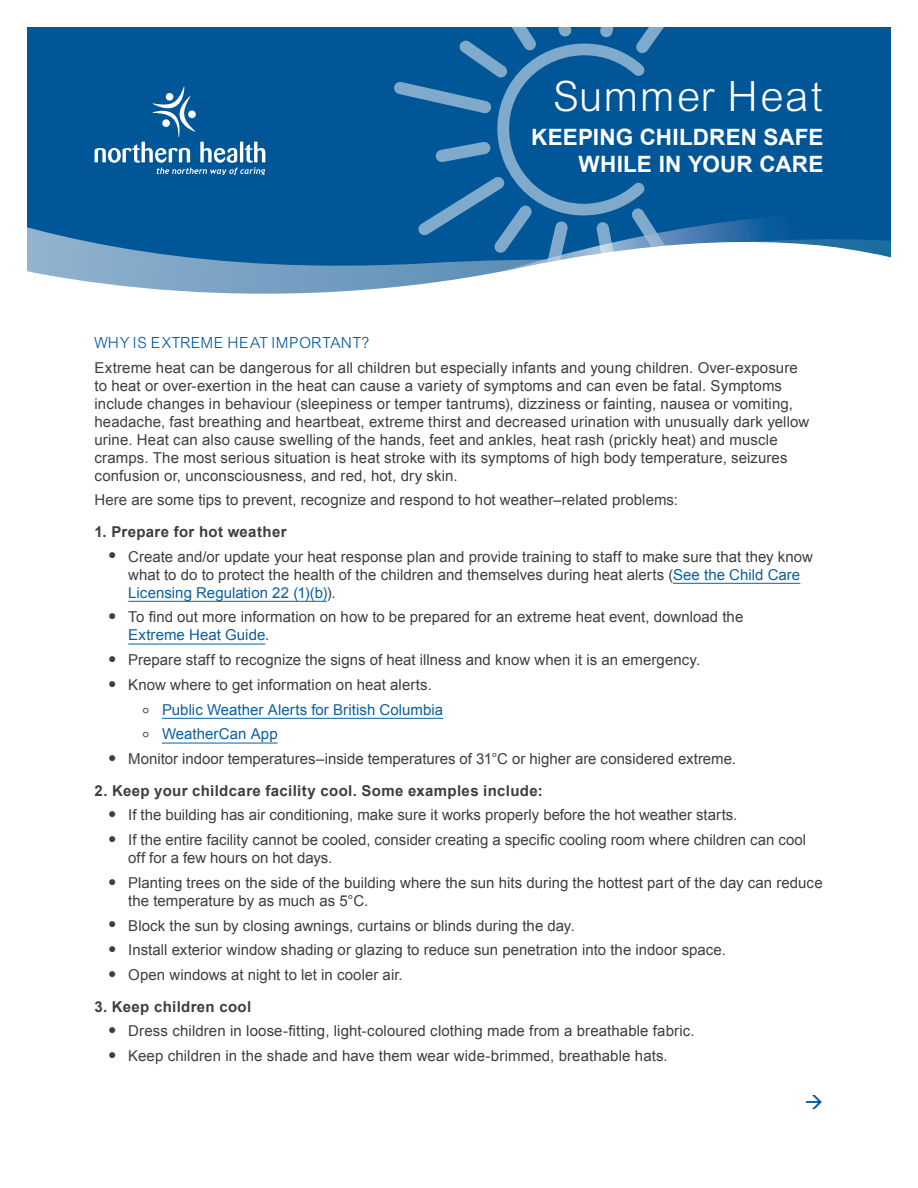
<style>
.page{position:relative;width:918px;height:1188px;background:#fff}
.page>*{position:absolute;margin:0;border:0;box-sizing:border-box;transform-origin:0 0}
.t1{font:45px "Arial Lgt";letter-spacing:.03em;color:#fff}
.Bullets_-_1st_level_10_12pt{font:700 22.5px/27px "Arial";letter-spacing:.01em;color:#fff;text-align:right}
.HEAD{font:16.5px "Arial Lgt";letter-spacing:.01em;color:#015698}
.Body_Copy_-_10_12pt{font:15px/18px "Arial";letter-spacing:.005em;color:#3e3e3f}
.Numbered_Subhead_10_12pt{font:700 15px "Arial";letter-spacing:.025em;color:#3e3e3f}
.t2{font:15px "Arial";letter-spacing:.005em;color:#0b5fa0}
.s1{font-size:13.8px}
.s2{color:#0b5fa0}
.s3{font-family:"Arial Narrow";font-size:22.5px;color:#3e3e3f}
</style>
<div class="page">
<div style="left:27px;top:27px;width:864px;height:279px;background:#015698"></div>
<svg style="left:394px;top:27px;width:270px;height:167px"></svg>
<svg style="left:27px;top:194px;width:864px;height:112px"></svg>
<svg style="left:378px;top:242px;width:513px;height:64px;background:#cedeea"></svg>
<hr style="left:673px;top:583px;width:127px;height:1px;background:#0b5fa0">
<hr style="left:128px;top:601px;width:199px;height:1px;background:#0b5fa0">
<hr style="left:128px;top:644px;width:137px;height:1px;background:#0b5fa0">
<hr style="left:162px;top:718px;width:281px;height:1px;background:#0b5fa0">
<hr style="left:162px;top:743px;width:116px;height:1px;background:#0b5fa0">
<svg style="left:95px;top:87px;width:170px;height:88px"></svg>
<p class="t1" style="left:555px;top:71px;width:270px">Summer Heat</p>
<p class="Bullets_-_1st_level_10_12pt" style="left:531px;top:124px;width:294px">KEEPING CHILDREN SAFE<br>WHILE IN YOUR CARE</p>
<p class="HEAD" style="left:94px;top:333px;width:277px">WHY IS EXTREME HEAT IMPORTANT?</p>
<p class="Body_Copy_-_10_12pt" style="left:94px;top:358px;width:716px">Extreme heat can be dangerous for all children but especially infants and young children. Over-exposure to heat or over-exertion in the heat can cause a variety of symptoms and can even be fatal. Symptoms include changes in behaviour (sleepiness or temper tantrums), dizziness or fainting, nausea or vomiting, headache, fast breathing and heartbeat, extreme thirst and decreased urination with unusually dark yellow urine. Heat can also cause swelling of the hands, feet and ankles, heat rash (prickly heat) and muscle cramps. The most serious situation is heat stroke with its symptoms of high body temperature, seizures confusion or, unconsciousness, and red, hot, dry skin.</p>
<p class="Body_Copy_-_10_12pt" style="left:94px;top:491px;width:585px">Here are some tips to prevent, recognize and respond to hot weather–related problems:</p>
<p class="Numbered_Subhead_10_12pt" style="left:94px;top:523px;width:194px">1. Prepare for hot weather</p>
<p class="Body_Copy_-_10_12pt" style="left:128px;top:547px;width:686px;text-indent:-20px"><span class="s1">●</span> Create and/or update your heat response plan and provide training to staff to make sure that they know what to do to protect the health of the children and themselves during heat alerts (<span class="s2">See the Child Care<br>Licensing Regulation 22 (1)(b)</span>).</p>
<p class="Body_Copy_-_10_12pt" style="left:128px;top:608px;width:617px;text-indent:-20px"><span class="s1">●</span> To find out more information on how to be prepared for an extreme heat event, download the<br><span class="s2">Extreme Heat Guide</span>.</p>
<p class="Body_Copy_-_10_12pt" style="left:108px;top:651px;width:594px"><span class="s1">●</span> Prepare staff to recognize the signs of heat illness and know when it is an emergency.</p>
<p class="Body_Copy_-_10_12pt" style="left:108px;top:676px;width:325px"><span class="s1">●</span> Know where to get information on heat alerts.</p>
<p class="t2" style="left:142px;top:699px;width:303px"><span class="s3">◦</span> Public Weather Alerts for British Columbia</p>
<p class="t2" style="left:142px;top:724px;width:137px"><span class="s3">◦</span> WeatherCan App</p>
<p class="Body_Copy_-_10_12pt" style="left:108px;top:750px;width:630px"><span class="s1">●</span> Monitor indoor temperatures–inside temperatures of 31°C or higher are considered extreme.</p>
<p class="Numbered_Subhead_10_12pt" style="left:94px;top:781px;width:450px">2. Keep your childcare facility cool. Some examples include:</p>
<p class="Body_Copy_-_10_12pt" style="left:108px;top:806px;width:631px"><span class="s1">●</span> If the building has air conditioning, make sure it works properly before the hot weather starts.</p>
<p class="Body_Copy_-_10_12pt" style="left:128px;top:831px;width:679px;text-indent:-20px"><span class="s1">●</span> If the entire facility cannot be cooled, consider creating a specific cooling room where children can cool off for a few hours on hot days.</p>
<p class="Body_Copy_-_10_12pt" style="left:128px;top:874px;width:696px;text-indent:-20px"><span class="s1">●</span> Planting trees on the side of the building where the sun hits during the hottest part of the day can reduce the temperature by as much as 5°C.</p>
<p class="Body_Copy_-_10_12pt" style="left:108px;top:916px;width:468px"><span class="s1">●</span> Block the sun by closing awnings, curtains or blinds during the day.</p>
<p class="Body_Copy_-_10_12pt" style="left:108px;top:941px;width:619px"><span class="s1">●</span> Install exterior window shading or glazing to reduce sun penetration into the indoor space.</p>
<p class="Body_Copy_-_10_12pt" style="left:108px;top:966px;width:296px"><span class="s1">●</span> Open windows at night to let in cooler air.</p>
<p class="Numbered_Subhead_10_12pt" style="left:94px;top:997px;width:158px">3. Keep children cool</p>
<p class="Body_Copy_-_10_12pt" style="left:108px;top:1022px;width:588px"><span class="s1">●</span> Dress children in loose-fitting, light-coloured clothing made from a breathable fabric.</p>
<p class="Body_Copy_-_10_12pt" style="left:108px;top:1047px;width:561px"><span class="s1">●</span> Keep children in the shade and have them wear wide-brimmed, breathable hats.</p>
</div>
